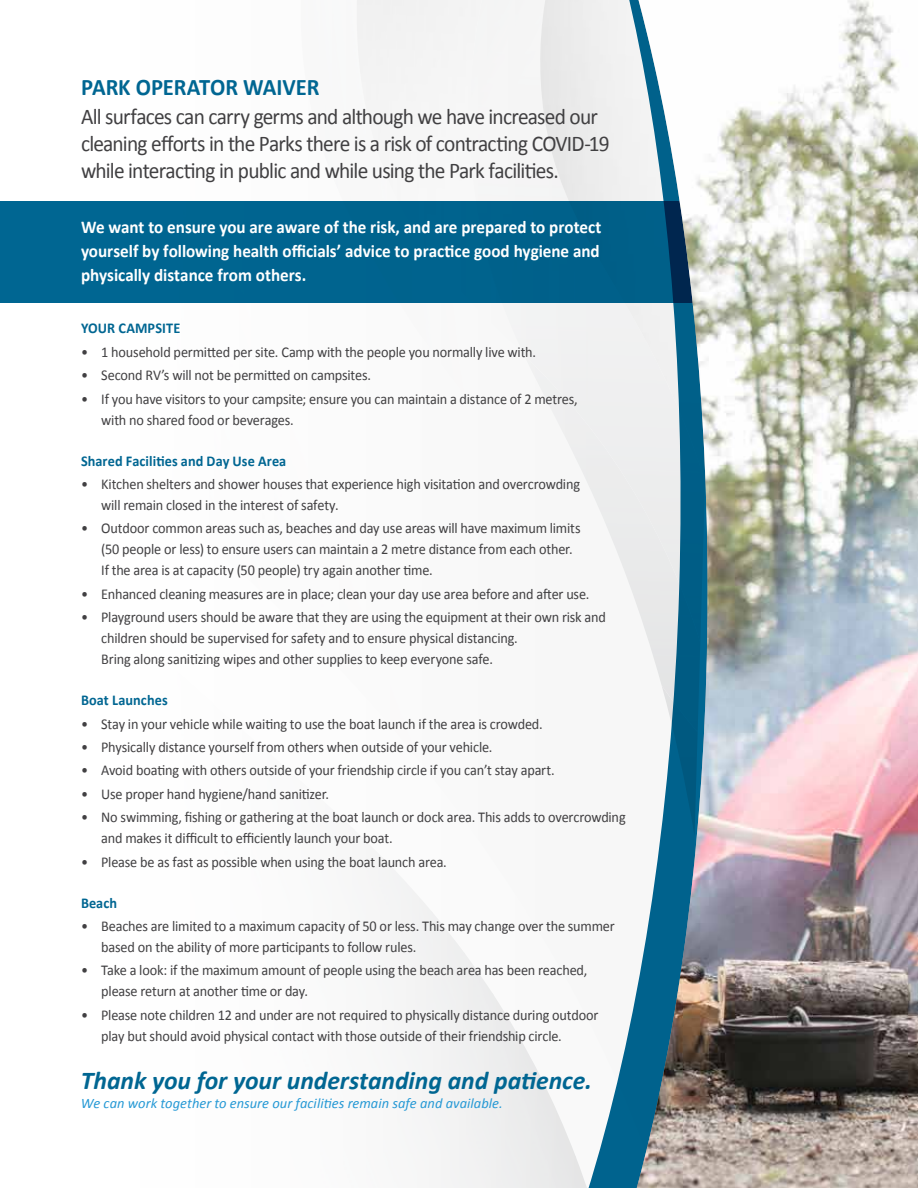
<style>
.page{position:relative;width:918px;height:1188px;background:#fff}
.page>*{position:absolute;margin:0;border:0;box-sizing:border-box;transform-origin:0 0}
.t1{font:italic 700 25.65px "Calibri";letter-spacing:-.005em;color:#006692}
.t2{font:700 23.85px "Calibri";letter-spacing:-.005em;color:#006692;scale:.95 1}
.t3{font:22.5px/27px "Calibri";letter-spacing:-.035em;color:#414042;scale:.95 1}
.t4{font:700 18px/24px "Calibri";color:#fff;text-align:justify;scale:.95 1}
.t5{font:15px/21px "Calibri";letter-spacing:-.015em;color:#414042;scale:.95 1}
.t6{font:700 15px "Calibri";letter-spacing:.005em;color:#006692;scale:.95 1}
.t7{font:italic 14.4px "Calibri";letter-spacing:.005em;color:#2699d5}
</style>
<div class="page">
<div style="left:0;top:201px;width:748px;height:101px;background:#006692"></div>
<svg style="left:586px;top:0;width:47px;height:1188px;fill:#f2f2f2"></svg>
<img style="left:637px;top:0;width:281px;height:1188px">
<h2 class="t2" style="left:81px;top:72px;width:253px">PARK OPERATOR WAIVER</h2>
<h3 class="t3" style="left:81px;top:103px;width:558px">All surfaces can carry germs and although we have increased our cleaning efforts in the Parks there is a risk of contracting COVID-19 while interacting in public and while using the Park facilities.</h3>
<p class="t4" style="left:81px;top:215px;width:549px">We want to ensure you are aware of the risk, and are prepared to protect yourself by following health officials’ advice to practice good hygiene and physically distance from others.</p>
<p class="t6" style="left:81px;top:319px;width:106px">YOUR CAMPSITE</p>
<p class="t5" style="left:81px;top:341px;width:481px">• 1 household permitted per site. Camp with the people you normally live with.</p>
<p class="t5" style="left:81px;top:365px;width:307px">• Second RV’s will not be permitted on campsites.</p>
<p class="t5" style="left:101px;top:388px;width:503px;text-indent:-20px">• If you have visitors to your campsite; ensure you can maintain a distance of 2 metres, with no shared food or beverages.</p>
<p class="t6" style="left:81px;top:451px;width:218px">Shared Facilities and Day Use Area</p>
<p class="t5" style="left:101px;top:474px;width:506px;text-indent:-20px">• Kitchen shelters and shower houses that experience high visitation and overcrowding will remain closed in the interest of safety.</p>
<p class="t5" style="left:101px;top:518px;width:506px;text-indent:-20px">• Outdoor common areas such as, beaches and day use areas will have maximum limits (50 people or less) to ensure users can maintain a 2 metre distance from each other.<br>If the area is at capacity (50 people) try again another time.</p>
<p class="t5" style="left:81px;top:583px;width:537px">• Enhanced cleaning measures are in place; clean your day use area before and after use.</p>
<p class="t5" style="left:101px;top:607px;width:533px;text-indent:-20px">• Playground users should be aware that they are using the equipment at their own risk and children should be supervised for safety and to ensure physical distancing.<br>Bring along sanitizing wipes and other supplies to keep everyone safe.</p>
<p class="t6" style="left:81px;top:691px;width:93px">Boat Launches</p>
<p class="t5" style="left:81px;top:713px;width:488px">• Stay in your vehicle while waiting to use the boat launch if the area is crowded.</p>
<p class="t5" style="left:81px;top:737px;width:435px">• Physically distance yourself from others when outside of your vehicle.</p>
<p class="t5" style="left:81px;top:760px;width:500px">• Avoid boating with others outside of your friendship circle if you can’t stay apart.</p>
<p class="t5" style="left:81px;top:783px;width:263px">• Use proper hand hygiene/hand sanitizer.</p>
<p class="t5" style="left:101px;top:807px;width:554px;text-indent:-20px">• No swimming, fishing or gathering at the boat launch or dock area. This adds to overcrowding and makes it difficult to efficiently launch your boat.</p>
<p class="t5" style="left:81px;top:851px;width:387px">• Please be as fast as possible when using the boat launch area.</p>
<p class="t6" style="left:81px;top:893px;width:40px">Beach</p>
<p class="t5" style="left:101px;top:916px;width:542px;text-indent:-20px">• Beaches are limited to a maximum capacity of 50 or less. This may change over the summer based on the ability of more participants to follow rules.</p>
<p class="t5" style="left:101px;top:960px;width:513px;text-indent:-20px">• Take a look: if the maximum amount of people using the beach area has been reached, please return at another time or day.</p>
<p class="t5" style="left:101px;top:1004px;width:525px;text-indent:-20px">• Please note children 12 and under are not required to physically distance during outdoor play but should avoid physical contact with those outside of their friendship circle.</p>
<h1 class="t1" style="left:81px;top:1064px;width:513px">Thank you for your understanding and patience.</h1>
<p class="t7" style="left:81px;top:1093px;width:423px">We can work together to ensure our facilities remain safe and available.</p>
</div>
